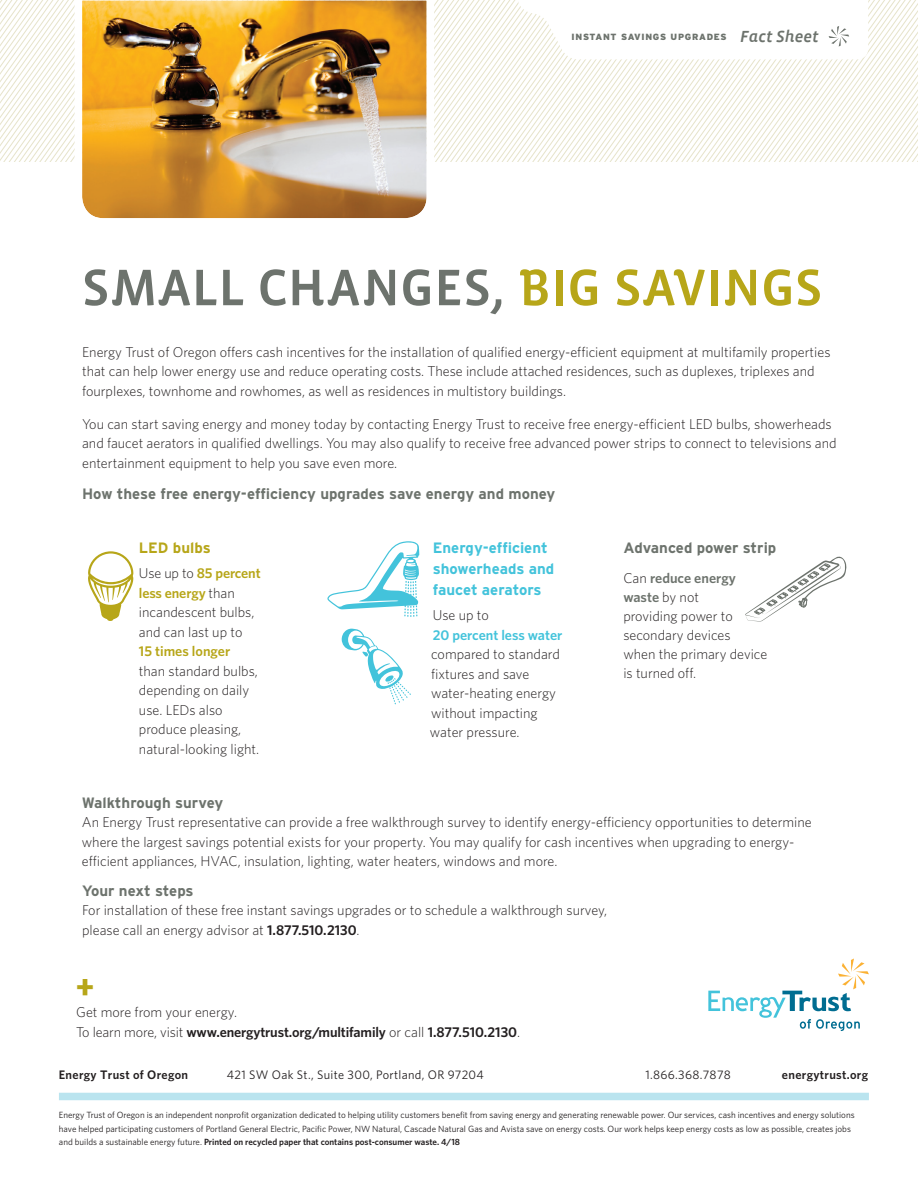
<style>
.page{position:relative;width:918px;height:1188px;background:#fff}
.page>*{position:absolute;margin:0;border:0;box-sizing:border-box;transform-origin:0 0}
.headline_1___35_35{font:52.5px "Vista Sans Alt Med";letter-spacing:.005em;color:#6d736d}
.t1{font:900 36px "Vista Sans";color:#b7a619}
.headline_4___10_14{font:700 15px "Interstate";color:#6d736d}
.headline_4___10_14-2{font:700 15px/21px "Interstate";color:#43c3db}
.headline_4___10_14-3{font:700 15px "Interstate";color:#b7a619}
.body___9_5_13{font:300 14.25px/19.5px "Whitney";color:#231f20}
.sidebar___body_black{font:300 14.25px/19.5px "Whitney";color:#231f20}
.headline_4___10_14-4{font:300 14.25px/19px "Whitney";color:#231f20}
.body{font:600 14.25px "Whitney";letter-spacing:-.01em;color:#231f20}
.body-2{font:300 14.25px "Whitney";color:#231f20}
.t2{font:12.3px "Whitney";letter-spacing:.025em;color:#231f20}
.t3{font:600 12.3px "Whitney";letter-spacing:.025em;color:#231f20}
.fine_print{font:9px "Whitney";color:#231f20}
.fine_print-2{font:600 9px "Whitney";color:#231f20}
.tab_descriptor{font:900 9px "Interstate";letter-spacing:.08em;color:#6d736d}
.s1{font-family:"Vista Sans Alt Med Ita";font-weight:400;font-size:16.5px}
.s2{color:#b7a619}
.s3{font-weight:600;color:#b7a619}
.s4{font-weight:600;color:#43c3db}
.s5{font-weight:600;color:#6d736d}
.s6{font-weight:600}
.s7{font-weight:300}
.s8{font-weight:400}
</style>
<div class="page">
<svg style="left:708px;top:958px;width:161px;height:73px"></svg>
<div style="left:59px;top:1093px;width:810px;height:7px;background:#bae4ef"></div>
<svg style="left:518px;top:0;width:400px;height:162px"></svg>
<svg style="left:71px;top:0;width:367px;height:219px;background:#cc9d53"></svg>
<svg style="left:327px;top:541px;width:92px;height:76px"></svg>
<svg style="left:342px;top:629px;width:69px;height:75px"></svg>
<svg style="left:745px;top:556px;width:102px;height:66px"></svg>
<svg style="left:88px;top:551px;width:45px;height:70px"></svg>
<p class="tab_descriptor" style="left:572px;top:32px;width:249px">INSTANT SAVINGS UPGRADES <span class="s1">Fact Sheet</span></p>
<p class="headline_1___35_35" style="left:82px;top:261px;width:742px">SMALL CHANGES, <span class="s2">BIG SAVINGS</span></p>
<p class="body___9_5_13" style="left:82px;top:342px;width:750px">Energy Trust of Oregon offers cash incentives for the installation of qualified energy-efficient equipment at multifamily properties that can help lower energy use and reduce operating costs. These include attached residences, such as duplexes, triplexes and fourplexes, townhome and rowhomes, as well as residences in multistory buildings.</p>
<p class="body___9_5_13" style="left:82px;top:414px;width:756px">You can start saving energy and money today by contacting Energy Trust to receive free energy-efficient LED bulbs, showerheads and faucet aerators in qualified dwellings. You may also qualify to receive free advanced power strips to connect to televisions and entertainment equipment to help you save even more.</p>
<p class="headline_4___10_14" style="left:82px;top:486px;width:475px">How these free energy-efficiency upgrades save energy and money</p>
<p class="headline_4___10_14-3" style="left:139px;top:540px;width:73px">LED bulbs</p>
<p class="body___9_5_13" style="left:139px;top:563px;width:123px">Use up to <span class="s3">85 percent less energy</span> than incandescent bulbs, and can last up to<br><span class="s3">15 times longer<br></span>than standard bulbs, depending on daily use. LEDs also produce pleasing, natural-looking light.</p>
<p class="headline_4___10_14-2" style="left:433px;top:538px;width:123px">Energy-efficient showerheads and faucet aerators</p>
<p class="sidebar___body_black" style="left:430px;top:605px;width:134px">Use up to<br><span class="s4">20 percent less water </span>compared to standard fixtures and save water-heating energy without impacting water pressure.</p>
<p class="headline_4___10_14" style="left:623px;top:540px;width:154px">Advanced power strip</p>
<p class="headline_4___10_14-4" style="left:623px;top:569px;width:145px">Can <span class="s5">reduce energy waste</span> by not<br>providing power to secondary devices<br>when the primary device is turned off.</p>
<p class="headline_4___10_14" style="left:82px;top:794px;width:143px">Walkthrough survey</p>
<p class="body___9_5_13" style="left:82px;top:812px;width:731px">An Energy Trust representative can provide a free walkthrough survey to identify energy-efficiency opportunities to determine where the largest savings potential exists for your property. You may qualify for cash incentives when upgrading to energy&shy;efficient appliances, HVAC, insulation, lighting, water heaters, windows and more.</p>
<p class="headline_4___10_14" style="left:82px;top:882px;width:113px">Your next steps</p>
<p class="body___9_5_13" style="left:82px;top:900px;width:527px">For installation of these free instant savings upgrades or to schedule a walkthrough survey, please call an energy advisor at <span class="s6">1.877.510.2130</span>.</p>
<p class="t1" style="left:76px;top:966px;width:19px">+</p>
<p class="body-2" style="left:76px;top:1003px;width:162px">Get more from your energy.</p>
<p class="body" style="left:76px;top:1023px;width:446px"><span class="s7">To learn more, visit</span> www.energytrust.org/multifamily <span class="s7">or call</span> 1.877.510.2130<span class="s7">.</span></p>
<p class="t3" style="left:59px;top:1067px;width:131px">Energy Trust of Oregon</p>
<p class="t2" style="left:227px;top:1067px;width:258px">421 SW Oak St., Suite 300, Portland, OR 97204</p>
<p class="t2" style="left:645px;top:1067px;width:87px">1.866.368.7878</p>
<p class="t3" style="left:782px;top:1067px;width:88px">energytrust.org</p>
<p class="fine_print" style="left:59px;top:1110px;width:797px">Energy Trust of Oregon is an independent nonprofit organization dedicated to helping utility customers benefit from saving energy and generating renewable power. Our services, cash incentives and energy solutions</p>
<p class="fine_print" style="left:59px;top:1123px;width:794px">have helped participating customers of Portland General Electric, Pacific Power, NW Natural, Cascade Natural Gas and Avista save on energy costs. Our work helps keep energy costs as low as possible, creates jobs</p>
<p class="fine_print-2" style="left:59px;top:1137px;width:403px"><span class="s8">and builds a sustainable energy future.</span> Printed on recycled paper that contains post-consumer waste. 4/18</p>
</div>
